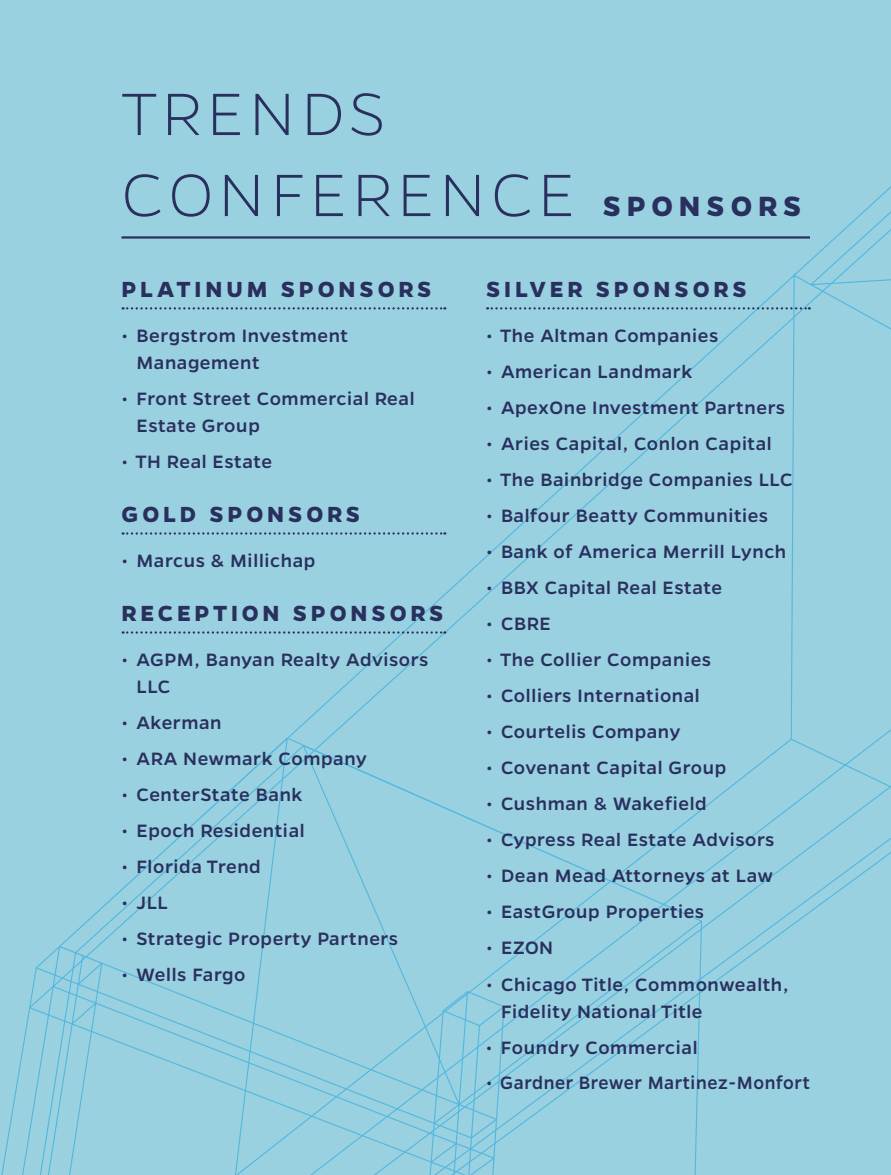
<style>
.page{position:relative;width:891px;height:1175px;background:#fff}
.page>*{position:absolute;margin:0;border:0;box-sizing:border-box;transform-origin:0 0}
.t1{font:200 67.5px/81px "Gentona";letter-spacing:.065em;color:#2a305e}
.t2{font:700 24.75px "Gentona";letter-spacing:.155em;color:#2a305e}
.t3{font:500 20.25px/27px "Gentona";letter-spacing:.03em;color:#2a305e}
.t4{font:500 20.25px "Gentona";letter-spacing:.03em;color:#2a305e;scale:.95 1}
.s1{font-weight:700;font-size:31.5px}
</style>
<div class="page">
<div style="left:0;top:0;width:891px;height:1174px;background:#9ad1e1"></div>
<div style="left:465px;top:821px;width:426px;height:353px;background:#9ad1e1"></div>
<hr style="left:122px;top:236px;width:688px;height:2px;background:#2a305e">
<svg style="left:123px;top:307px;width:322px;height:2px"></svg>
<svg style="left:123px;top:532px;width:322px;height:2px"></svg>
<svg style="left:123px;top:631px;width:322px;height:2px"></svg>
<svg style="left:487px;top:307px;width:323px;height:2px"></svg>
<h1 class="t1" style="left:122px;top:72px;width:681px">TRENDS<br>CONFERENCE <span class="s1">SPONSORS</span></h1>
<p class="t2" style="left:122px;top:275px;width:312px">PLATINUM SPONSORS</p>
<p class="t3" style="left:137px;top:322px;width:213px;text-indent:-15px">• Bergstrom Investment<br>Management</p>
<p class="t3" style="left:136px;top:385px;width:280px;text-indent:-15px">• Front Street Commercial Real<br>Estate Group</p>
<p class="t3" style="left:121px;top:448px;width:152px">• TH Real Estate</p>
<p class="t2" style="left:122px;top:500px;width:240px">GOLD SPONSORS</p>
<p class="t3" style="left:122px;top:547px;width:195px">• Marcus &amp; Millichap</p>
<p class="t2" style="left:122px;top:599px;width:324px">RECEPTION SPONSORS</p>
<p class="t3" style="left:137px;top:646px;width:293px;text-indent:-15px">• AGPM, Banyan Realty Advisors<br>LLC</p>
<p class="t3" style="left:121px;top:709px;width:102px">• Akerman</p>
<p class="t3" style="left:121px;top:745px;width:247px">• ARA Newmark Company</p>
<p class="t3" style="left:121px;top:781px;width:182px">• CenterState Bank</p>
<p class="t3" style="left:121px;top:817px;width:185px">• Epoch Residential</p>
<p class="t3" style="left:121px;top:853px;width:141px">• Florida Trend</p>
<p class="t3" style="left:121px;top:889px;width:48px">• JLL</p>
<p class="t3" style="left:121px;top:925px;width:278px">• Strategic Property Partners</p>
<p class="t3" style="left:121px;top:961px;width:126px">• Wells Fargo</p>
<p class="t2" style="left:486px;top:275px;width:262px">SILVER SPONSORS</p>
<p class="t3" style="left:486px;top:322px;width:234px">• The Altman Companies</p>
<p class="t3" style="left:486px;top:358px;width:208px">• American Landmark</p>
<p class="t3" style="left:486px;top:394px;width:301px">• ApexOne Investment Partners</p>
<p class="t3" style="left:486px;top:430px;width:287px">• Aries Capital, Conlon Capital</p>
<p class="t3" style="left:486px;top:466px;width:308px">• The Bainbridge Companies LLC</p>
<p class="t3" style="left:486px;top:502px;width:284px">• Balfour Beatty Communities</p>
<p class="t3" style="left:486px;top:538px;width:302px">• Bank of America Merrill Lynch</p>
<p class="t3" style="left:486px;top:574px;width:238px">• BBX Capital Real Estate</p>
<p class="t3" style="left:486px;top:610px;width:67px">• CBRE</p>
<p class="t3" style="left:486px;top:646px;width:227px">• The Collier Companies</p>
<p class="t3" style="left:486px;top:682px;width:215px">• Colliers International</p>
<p class="t3" style="left:486px;top:718px;width:196px">• Courtelis Company</p>
<p class="t3" style="left:486px;top:754px;width:242px">• Covenant Capital Group</p>
<p class="t3" style="left:486px;top:790px;width:222px">• Cushman &amp; Wakefield</p>
<p class="t3" style="left:486px;top:826px;width:290px">• Cypress Real Estate Advisors</p>
<p class="t3" style="left:486px;top:862px;width:288px">• Dean Mead Attorneys at Law</p>
<p class="t3" style="left:486px;top:898px;width:220px">• EastGroup Properties</p>
<p class="t3" style="left:486px;top:934px;width:69px">• EZON</p>
<p class="t3" style="left:501px;top:970px;width:289px;text-indent:-15px">• Chicago Title, Commonwealth,<br>Fidelity National Title</p>
<p class="t3" style="left:486px;top:1033px;width:213px">• Foundry Commercial</p>
<p class="t4" style="left:486px;top:1071px;width:342px">• Gardner Brewer Martinez-Monfort</p>
</div>
